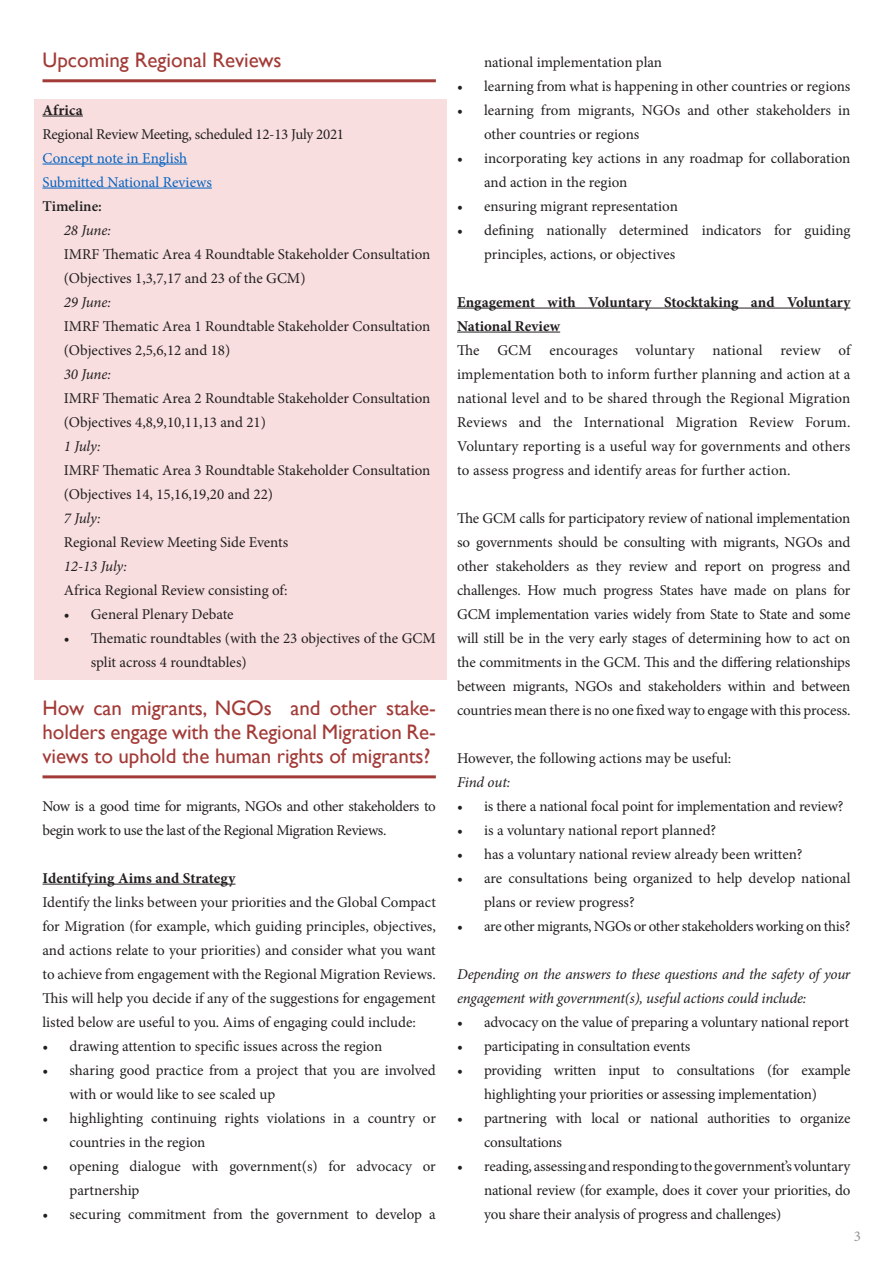
<style>
.page{position:relative;width:893px;height:1263px;background:#fff}
.page>*{position:absolute;margin:0;border:0;box-sizing:border-box;transform-origin:0 0}
.Heading_span2{font:21px/24px "Gill Sans";letter-spacing:-.005em;color:#a23b37;text-align:justify}
.QUNO_normal_text{font:15px/24px "Minion Pro";letter-spacing:-.005em;color:#231f20}
.QUNO_normal_text-2{font:italic 15px/24px "Minion Pro";letter-spacing:-.015em;color:#231f20}
.QUNO_normal_text-3{font:15px/24px "Minion Pro";letter-spacing:-.025em;color:#231f20}
.QUNO_normal_text-4{font:700 15px/24px "Minion Pro";color:#231f20}
.QUNO_normal_text-5{font:15px "Minion Pro";letter-spacing:-.005em;color:#0563c1}
.QUNO_normal_text-6{font:600 15px "Minion Pro";color:#212121}
.t1{font:15px "Minion Pro";color:#939598}
</style>
<div class="page">
<div style="left:34px;top:99px;width:412px;height:580px;background:#f8dedf"></div>
<hr style="left:43px;top:79px;width:393px;height:3px;background:#a23b37">
<hr style="left:43px;top:116px;width:40px;height:1px;background:#231f20">
<hr style="left:43px;top:164px;width:144px;height:1px;background:#0563c1">
<hr style="left:43px;top:188px;width:169px;height:1px;background:#0563c1">
<hr style="left:43px;top:775px;width:393px;height:3px;background:#a23b37">
<hr style="left:43px;top:884px;width:193px;height:1px;background:#231f20">
<hr style="left:457px;top:308px;width:393px;height:1px;background:#231f20">
<hr style="left:457px;top:332px;width:103px;height:1px;background:#231f20">
<p class="Heading_span2" style="left:43px;top:47px;width:241px">Upcoming Regional Reviews</p>
<p class="QUNO_normal_text-4" style="left:43px;top:98px;width:42px">Africa</p>
<p class="QUNO_normal_text" style="left:43px;top:122px;width:303px">Regional Review Meeting, scheduled 12-13 July 2021</p>
<p class="QUNO_normal_text-5" style="left:43px;top:148px;width:146px">Concept note in English</p>
<p class="QUNO_normal_text-5" style="left:43px;top:172px;width:171px">Submitted National Reviews</p>
<p class="QUNO_normal_text-6" style="left:43px;top:195px;width:61px">Timeline:</p>
<p class="QUNO_normal_text-2" style="left:64px;top:218px;width:49px">28 June:</p>
<p class="QUNO_normal_text" style="left:64px;top:242px;width:368px">IMRF Thematic Area 4 Roundtable Stakeholder Consultation</p>
<p class="QUNO_normal_text" style="left:64px;top:266px;width:243px">(Objectives 1,3,7,17 and 23 of the GCM)</p>
<p class="QUNO_normal_text-2" style="left:64px;top:290px;width:49px">29 June:</p>
<p class="QUNO_normal_text" style="left:64px;top:314px;width:368px">IMRF Thematic Area 1 Roundtable Stakeholder Consultation</p>
<p class="QUNO_normal_text" style="left:64px;top:338px;width:168px">(Objectives 2,5,6,12 and 18)</p>
<p class="QUNO_normal_text-2" style="left:64px;top:362px;width:49px">30 June:</p>
<p class="QUNO_normal_text" style="left:64px;top:386px;width:368px">IMRF Thematic Area 2 Roundtable Stakeholder Consultation</p>
<p class="QUNO_normal_text" style="left:64px;top:410px;width:204px">(Objectives 4,8,9,10,11,13 and 21)</p>
<p class="QUNO_normal_text-2" style="left:64px;top:434px;width:38px">1 July:</p>
<p class="QUNO_normal_text" style="left:64px;top:458px;width:368px">IMRF Thematic Area 3 Roundtable Stakeholder Consultation</p>
<p class="QUNO_normal_text" style="left:64px;top:482px;width:211px">(Objectives 14, 15,16,19,20 and 22)</p>
<p class="QUNO_normal_text-2" style="left:64px;top:506px;width:38px">7 July:</p>
<p class="QUNO_normal_text" style="left:64px;top:530px;width:226px">Regional Review Meeting Side Events</p>
<p class="QUNO_normal_text-2" style="left:64px;top:554px;width:65px">12-13 July:</p>
<p class="QUNO_normal_text" style="left:64px;top:578px;width:225px">Africa Regional Review consisting of:</p>
<p class="QUNO_normal_text" style="left:64px;top:602px;width:171px">• General Plenary Debate</p>
<p class="QUNO_normal_text" style="left:91px;top:626px;width:347px;text-indent:-27px">• Thematic roundtables (with the 23 objectives of the GCM split across 4 roundtables)</p>
<p class="Heading_span2" style="left:43px;top:695px;width:395px">How can migrants, NGOs and other stake&shy;holders engage with the Regional Migration Re&shy;views to uphold the human rights of migrants?</p>
<p class="QUNO_normal_text-3" style="left:43px;top:794px;width:395px">Now is a good time for migrants, NGOs and other stakeholders to begin work to use the last of the Regional Migration Reviews.</p>
<p class="QUNO_normal_text-4" style="left:43px;top:866px;width:194px">Identifying Aims and Strategy</p>
<p class="QUNO_normal_text" style="left:43px;top:890px;width:395px;text-align:justify">Identify the links between your priorities and the Global Compact for Migration (for example, which guiding principles, objectives, and actions relate to your priorities) and consider what you want to achieve from engagement with the Regional Migration Reviews.<br>This will help you decide if any of the suggestions for engagement listed below are useful to you. Aims of engaging could include:</p>
<p class="QUNO_normal_text" style="left:43px;top:1034px;width:341px">• drawing attention to specific issues across the region</p>
<p class="QUNO_normal_text" style="left:70px;top:1058px;width:368px;text-indent:-27px">• sharing good practice from a project that you are involved with or would like to see scaled up</p>
<p class="QUNO_normal_text" style="left:70px;top:1106px;width:368px;text-indent:-27px">• highlighting continuing rights violations in a country or countries in the region</p>
<p class="QUNO_normal_text" style="left:70px;top:1154px;width:368px;text-indent:-27px">• opening dialogue with government(s) for advocacy or partnership</p>
<p class="QUNO_normal_text" style="left:43px;top:1202px;width:395px">• securing commitment from the government to develop a</p>
<p class="QUNO_normal_text" style="left:484px;top:50px;width:180px">national implementation plan</p>
<p class="QUNO_normal_text" style="left:457px;top:74px;width:395px">• learning from what is happening in other countries or regions</p>
<p class="QUNO_normal_text" style="left:484px;top:98px;width:368px;text-indent:-27px">• learning from migrants, NGOs and other stakeholders in other countries or regions</p>
<p class="QUNO_normal_text" style="left:484px;top:146px;width:368px;text-indent:-27px">• incorporating key actions in any roadmap for collaboration and action in the region</p>
<p class="QUNO_normal_text" style="left:457px;top:194px;width:222px">• ensuring migrant representation</p>
<p class="QUNO_normal_text" style="left:484px;top:218px;width:368px;text-indent:-27px">• defining nationally determined indicators for guiding principles, actions, or objectives</p>
<p class="QUNO_normal_text-4" style="left:457px;top:290px;width:395px">Engagement with Voluntary Stocktaking and Voluntary<br>National Review</p>
<p class="QUNO_normal_text" style="left:457px;top:338px;width:395px;text-align:justify">The GCM encourages voluntary national review of implementation both to inform further planning and action at a national level and to be shared through the Regional Migration Reviews and the International Migration Review Forum.<br>Voluntary reporting is a useful way for governments and others to assess progress and identify areas for further action.</p>
<p class="QUNO_normal_text" style="left:457px;top:506px;width:395px;text-align:justify">The GCM calls for participatory review of national implementation so governments should be consulting with migrants, NGOs and other stakeholders as they review and report on progress and challenges. How much progress States have made on plans for GCM implementation varies widely from State to State and some will still be in the very early stages of determining how to act on the commitments in the GCM. This and the differing relationships between migrants, NGOs and stakeholders within and between countries mean there is no one fixed way to engage with this process.</p>
<p class="QUNO_normal_text" style="left:457px;top:746px;width:276px">However, the following actions may be useful:</p>
<p class="QUNO_normal_text-2" style="left:457px;top:770px;width:55px">Find out:</p>
<p class="QUNO_normal_text" style="left:457px;top:794px;width:388px">• is there a national focal point for implementation and review?</p>
<p class="QUNO_normal_text" style="left:457px;top:818px;width:261px">• is a voluntary national report planned?</p>
<p class="QUNO_normal_text" style="left:457px;top:842px;width:347px">• has a voluntary national review already been written?</p>
<p class="QUNO_normal_text" style="left:484px;top:866px;width:368px;text-indent:-27px">• are consultations being organized to help develop national plans or review progress?</p>
<p class="QUNO_normal_text-3" style="left:457px;top:914px;width:395px">• are other migrants, NGOs or other stakeholders working on this?</p>
<p class="QUNO_normal_text-2" style="left:457px;top:962px;width:395px">Depending on the answers to these questions and the safety of your engagement with government(s), useful actions could include:</p>
<p class="QUNO_normal_text" style="left:457px;top:1010px;width:393px">• advocacy on the value of preparing a voluntary national report</p>
<p class="QUNO_normal_text" style="left:457px;top:1034px;width:235px">• participating in consultation events</p>
<p class="QUNO_normal_text" style="left:457px;top:1058px;width:395px;text-align:center">• providing written input to consultations (for example highlighting your priorities or assessing implementation)</p>
<p class="QUNO_normal_text" style="left:484px;top:1106px;width:368px;text-indent:-27px">• partnering with local or national authorities to organize consultations</p>
<p class="QUNO_normal_text" style="left:484px;top:1154px;width:368px;text-align:justify;text-indent:-27px">• reading, assessing and responding to the government’s voluntary national review (for example, does it cover your priorities, do you share their analysis of progress and challenges)</p>
<p class="t1" style="left:854px;top:1226px;width:9px">3</p>
</div>
